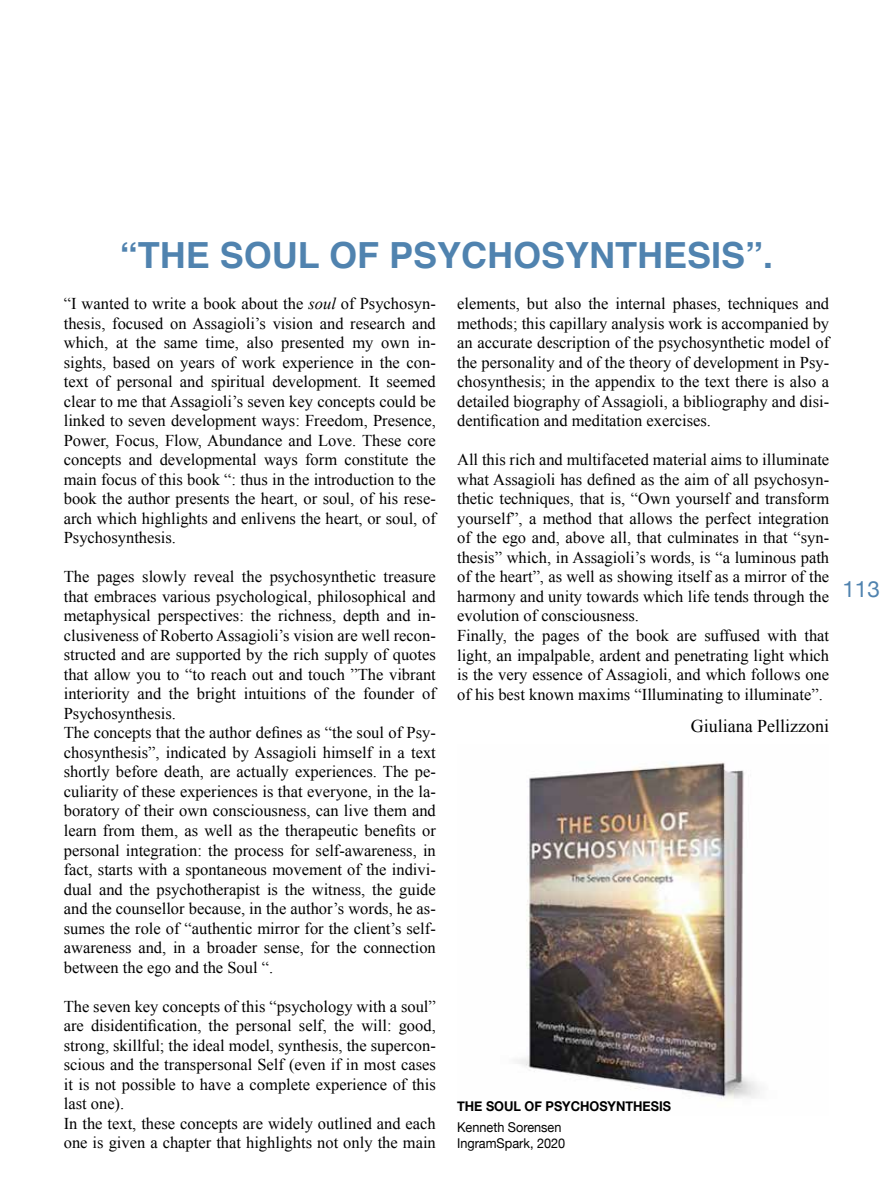
<style>
.page{position:relative;width:893px;height:1191px;background:#fff}
.page>*{position:absolute;margin:0;border:0;box-sizing:border-box;transform-origin:0 0}
.t1{font:700 36px "Helvetica";color:#5083af}
.t2{font:22.5px "Helvetica Neue";color:#5083af}
.t3{font:18px "Times New Roman";color:#000}
.t4{font:16.5px/19.5px "Times New Roman";color:#000}
.t5{font:13.5px/16.2px "Helvetica Neue";color:#000;scale:.94 1}
.t6{font:700 13.5px "Helvetica Neue";color:#000;scale:.94 1}
.s1{font-style:italic}
</style>
<div class="page">
<img style="left:516px;top:762px;width:244px;height:337px">
<h1 class="t1" style="left:120px;top:226px;width:655px">“THE SOUL OF PSYCHOSYNTHESIS”.</h1>
<p class="t4" style="left:64px;top:294px;width:374px;text-align:justify">“I wanted to write a book about the <span class="s1">soul</span> of Psychosyn&shy;thesis, focused on Assagioli’s vision and research and which, at the same time, also presented my own in&shy;sights, based on years of work experience in the con&shy;text of personal and spiritual development. It seemed clear to me that Assagioli’s seven key concepts could be linked to seven development ways: Freedom, Presence, Power, Focus, Flow, Abundance and Love. These core concepts and developmental ways form constitute the main focus of this book “: thus in the introduction to the book the author presents the heart, or soul, of his rese&shy;arch which highlights and enlivens the heart, or soul, of Psychosynthesis.</p>
<p class="t4" style="left:64px;top:567px;width:374px">The pages slowly reveal the psychosynthetic treasure that embraces various psychological, philosophical and metaphysical perspectives: the richness, depth and in&shy;clusiveness of Roberto Assagioli’s vision are well recon&shy;structed and are supported by the rich supply of quotes that allow you to “to reach out and touch ”The vibrant interiority and the bright intuitions of the founder of Psychosynthesis.<br>The concepts that the author defines as “the soul of Psy&shy;chosynthesis”, indicated by Assagioli himself in a text shortly before death, are actually experiences. The pe&shy;culiarity of these experiences is that everyone, in the la&shy;boratory of their own consciousness, can live them and learn from them, as well as the therapeutic benefits or personal integration: the process for self-awareness, in fact, starts with a spontaneous movement of the indivi&shy;dual and the psychotherapist is the witness, the guide and the counsellor because, in the author’s words, he as&shy;sumes the role of “authentic mirror for the client’s self&shy;awareness and, in a broader sense, for the connection between the ego and the Soul “.</p>
<p class="t4" style="left:64px;top:996px;width:374px">The seven key concepts of this “psychology with a soul” are disidentification, the personal self, the will: good, strong, skillful; the ideal model, synthesis, the supercon&shy;scious and the transpersonal Self (even if in most cases it is not possible to have a complete experience of this last one).<br>In the text, these concepts are widely outlined and each one is given a chapter that highlights not only the main</p>
<p class="t4" style="left:457px;top:294px;width:374px;text-align:justify">elements, but also the internal phases, techniques and methods; this capillary analysis work is accompanied by an accurate description of the psychosynthetic model of the personality and of the theory of development in Psy&shy;chosynthesis; in the appendix to the text there is also a detailed biography of Assagioli, a bibliography and disi&shy;dentification and meditation exercises.</p>
<p class="t4" style="left:457px;top:450px;width:374px">All this rich and multifaceted material aims to illuminate what Assagioli has defined as the aim of all psychosyn&shy;thetic techniques, that is, “Own yourself and transform yourself”, a method that allows the perfect integration of the ego and, above all, that culminates in that “syn&shy;thesis” which, in Assagioli’s words, is “a luminous path of the heart”, as well as showing itself as a mirror of the harmony and unity towards which life tends through the evolution of consciousness.<br>Finally, the pages of the book are suffused with that light, an impalpable, ardent and penetrating light which is the very essence of Assagioli, and which follows one of his best known maxims “Illuminating to illuminate”.</p>
<p class="t3" style="left:691px;top:714px;width:140px">Giuliana Pellizzoni</p>
<p class="t6" style="left:457px;top:1095px;width:229px">THE SOUL OF PSYCHOSYNTHESIS</p>
<p class="t5" style="left:457px;top:1120px;width:117px">Kenneth Sorensen<br>IngramSpark, 2020</p>
<h2 class="t2" style="left:842px;top:573px;width:39px">113</h2>
</div>
